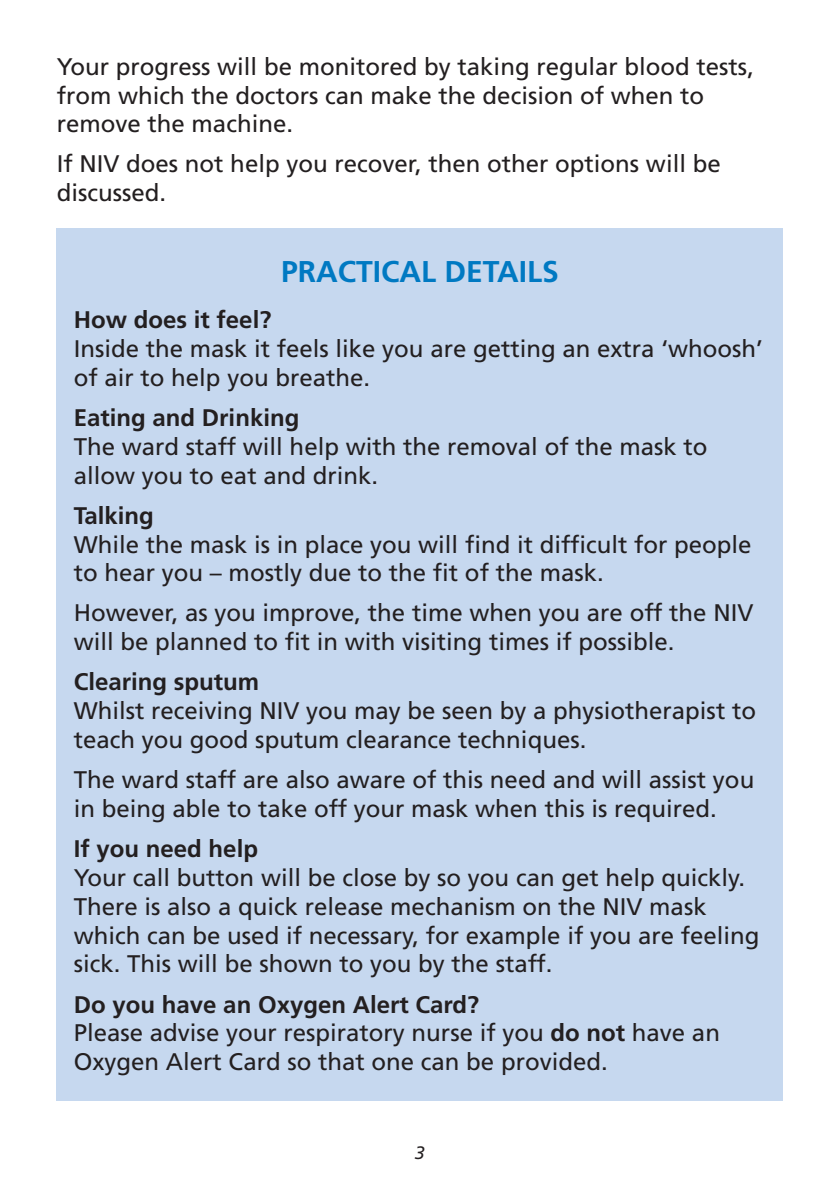
<style>
.page{position:relative;width:840px;height:1191px;background:#fff}
.page>*{position:absolute;margin:0;border:0;box-sizing:border-box;transform-origin:0 0}
.t1{font:700 30px "Frutiger LT Std";color:#0079c2}
.Body_Text{font:24px/28.8px "Frutiger LT Std";color:#231f20}
.Body_Text-2{font:700 24px "Frutiger LT Std";color:#231f20}
.t2{font:italic 18px "Frutiger LT Std";color:#231f20}
.s1{font-weight:700}
</style>
<div class="page">
<div style="left:57px;top:229px;width:725px;height:872px;background:#c6d8ef"></div>
<p class="Body_Text" style="left:57px;top:52px;width:698px">Your progress will be monitored by taking regular blood tests, from which the doctors can make the decision of when to remove the machine.</p>
<p class="Body_Text" style="left:57px;top:150px;width:665px">If NIV does not help you recover, then other options will be discussed.</p>
<p class="t1" style="left:281px;top:254px;width:279px">PRACTICAL DETAILS</p>
<p class="Body_Text-2" style="left:74px;top:305px;width:199px">How does it feel?</p>
<p class="Body_Text" style="left:74px;top:334px;width:690px">Inside the mask it feels like you are getting an extra ‘whoosh’ of air to help you breathe.</p>
<p class="Body_Text-2" style="left:74px;top:403px;width:227px">Eating and Drinking</p>
<p class="Body_Text" style="left:74px;top:432px;width:635px">The ward staff will help with the removal of the mask to allow you to eat and drink.</p>
<p class="Body_Text-2" style="left:74px;top:501px;width:82px">Talking</p>
<p class="Body_Text" style="left:74px;top:530px;width:679px">While the mask is in place you will find it difficult for people to hear you – mostly due to the fit of the mask.</p>
<p class="Body_Text" style="left:74px;top:599px;width:680px">However, as you improve, the time when you are off the NIV will be planned to fit in with visiting times if possible.</p>
<p class="Body_Text-2" style="left:74px;top:668px;width:187px">Clearing sputum</p>
<p class="Body_Text" style="left:74px;top:696px;width:683px">Whilst receiving NIV you may be seen by a physiotherapist to teach you good sputum clearance techniques.</p>
<p class="Body_Text" style="left:74px;top:765px;width:681px">The ward staff are also aware of this need and will assist you in being able to take off your mask when this is required.</p>
<p class="Body_Text-2" style="left:74px;top:834px;width:186px">If you need help</p>
<p class="Body_Text" style="left:74px;top:863px;width:687px">Your call button will be close by so you can get help quickly.<br>There is also a quick release mechanism on the NIV mask which can be used if necessary, for example if you are feeling sick. This will be shown to you by the staff.</p>
<p class="Body_Text-2" style="left:74px;top:990px;width:407px">Do you have an Oxygen Alert Card?</p>
<p class="Body_Text" style="left:74px;top:1018px;width:647px">Please advise your respiratory nurse if you <span class="s1">do not</span> have an<br>Oxygen Alert Card so that one can be provided.</p>
<p class="t2" style="left:415px;top:1142px;width:12px">3</p>
</div>
